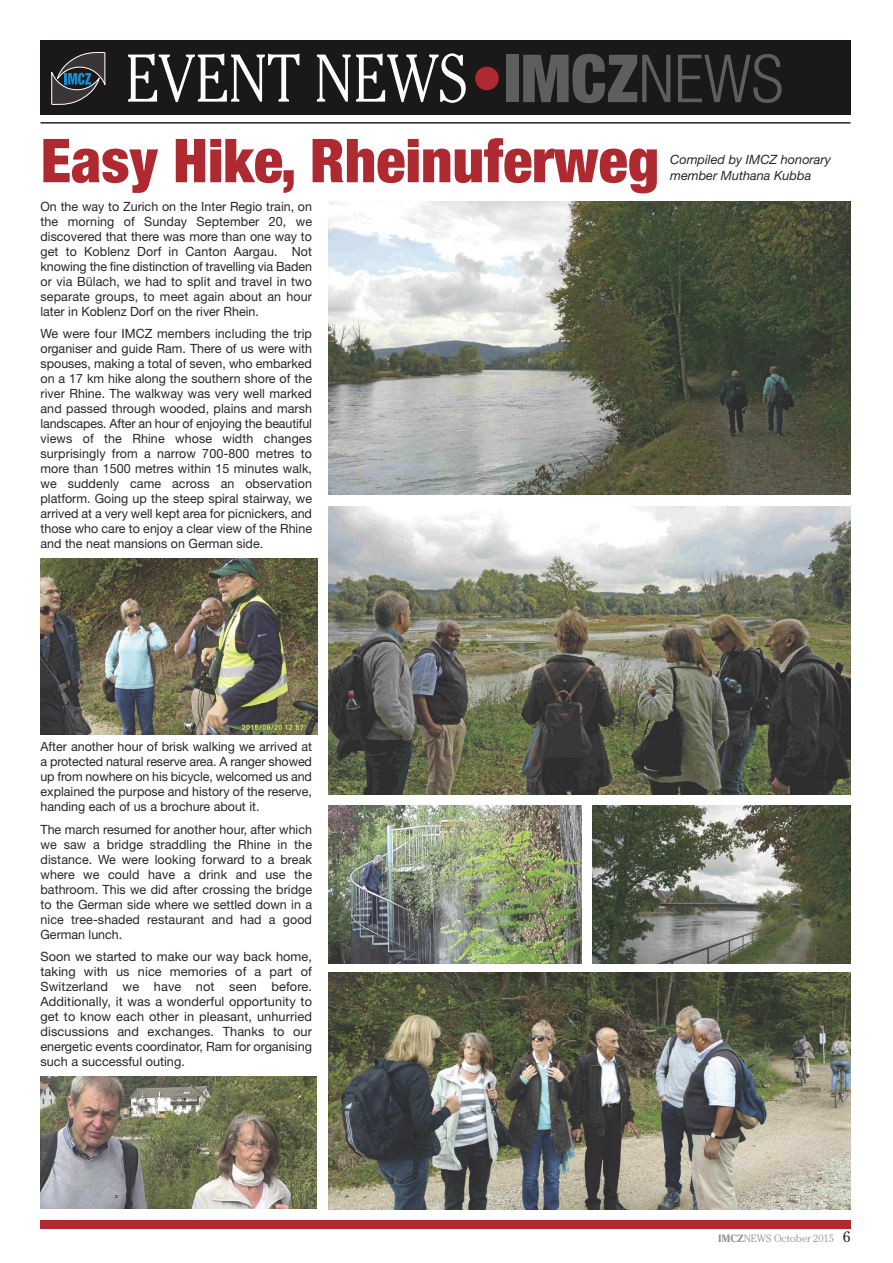
<style>
.page{position:relative;width:893px;height:1263px;background:#fff}
.page>*{position:absolute;margin:0;border:0;box-sizing:border-box;transform-origin:0 0}
.t1{font:300 66.9px "Cheltenham";color:#fff;scale:.87 1}
.t2{font:900 condensed 60.6px "Helvetica Neue";color:#ae2a30}
.t3{font:12.75px/15px "Helvetica Neue";color:#272627;text-align:justify}
.t4{font:italic 12.75px/15.3px "Helvetica Neue";color:#272627}
.t5{font:300 10.5px "Cheltenham";color:#939393}
.s1{font-family:"Helvetica Neue";font-weight:900;font-stretch:condensed;font-size:66.3px;color:#ae2a30}
.s2{font-family:"Helvetica Neue";font-weight:900;font-stretch:condensed;font-size:66.3px;color:#5f5e5e}
.s3{font-family:"Helvetica Neue";font-stretch:condensed;font-size:66.3px;color:#5f5e5e}
.s4{font-weight:700}
.s5{font-weight:400;font-size:15px;color:#272627}
</style>
<div class="page">
<div style="left:40px;top:1220px;width:810px;height:9px;background:#ae2a30"></div>
<div style="left:40px;top:41px;width:810px;height:74px;background:#1b1819"></div>
<svg style="left:51px;top:52px;width:54px;height:53px"></svg>
<hr style="left:40px;top:122px;width:810px;height:2px;background:#272627">
<img style="left:328px;top:202px;width:522px;height:292px">
<img style="left:328px;top:507px;width:522px;height:288px">
<img style="left:328px;top:973px;width:523px;height:236px">
<img style="left:40px;top:559px;width:277px;height:175px">
<img style="left:328px;top:806px;width:254px;height:157px">
<img style="left:593px;top:806px;width:257px;height:157px">
<img style="left:40px;top:1076px;width:276px;height:132px">
<h1 class="t1" style="left:126px;top:52px;width:758px">EVENT NEWS<span class="s1">•</span><span class="s2">IMCZ</span><span class="s3">NEWS</span></h1>
<h2 class="t2" style="left:41px;top:139px;width:620px">Easy Hike, Rheinuferweg</h2>
<p class="t3" style="left:41px;top:200px;width:273px">On the way to Zurich on the Inter Regio train, on the morning of Sunday September 20, we discovered that there was more than one way to get to Koblenz Dorf in Canton Aargau. Not knowing the fine distinction of travelling via Baden or via Bülach, we had to split and travel in two separate groups, to meet again about an hour later in Koblenz Dorf on the river Rhein.</p>
<p class="t3" style="left:41px;top:328px;width:273px">We were four IMCZ members including the trip organiser and guide Ram. There of us were with spouses, making a total of seven, who embarked on a 17 km hike along the southern shore of the river Rhine. The walkway was very well marked and passed through wooded, plains and marsh landscapes. After an hour of enjoying the beautiful views of the Rhine whose width changes surprisingly from a narrow 700-800 metres to more than 1500 metres within 15 minutes walk, we suddenly came across an observation platform. Going up the steep spiral stairway, we arrived at a very well kept area for picnickers, and those who care to enjoy a clear view of the Rhine and the neat mansions on German side.</p>
<p class="t4" style="left:670px;top:153px;width:162px">Compiled by IMCZ honorary member Muthana Kubba</p>
<p class="t3" style="left:41px;top:740px;width:273px">After another hour of brisk walking we arrived at a protected natural reserve area. A ranger showed up from nowhere on his bicycle, welcomed us and explained the purpose and history of the reserve, handing each of us a brochure about it.</p>
<p class="t3" style="left:41px;top:823px;width:273px">The march resumed for another hour, after which we saw a bridge straddling the Rhine in the distance. We were looking forward to a break where we could have a drink and use the bathroom. This we did after crossing the bridge to the German side where we settled down in a nice tree-shaded restaurant and had a good German lunch.</p>
<p class="t3" style="left:40px;top:950px;width:273px">Soon we started to make our way back home, taking with us nice memories of a part of Switzerland we have not seen before.<br>Additionally, it was a wonderful opportunity to get to know each other in pleasant, unhurried discussions and exchanges. Thanks to our energetic events coordinator, Ram for organising such a successful outing.</p>
<p class="t5" style="left:718px;top:1234px;width:134px"><span class="s4">IMCZ</span>NEWS October 2015 <span class="s5">6</span></p>
</div>
